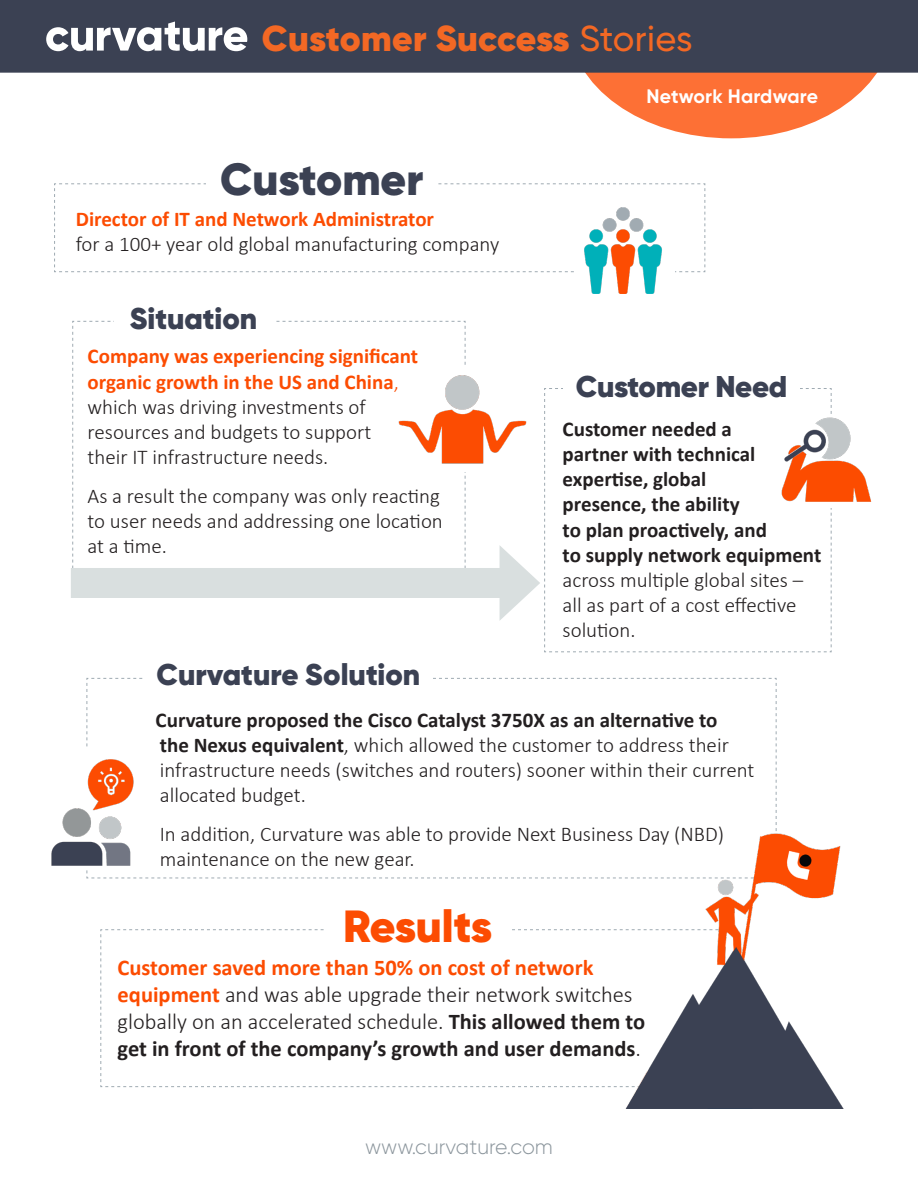
<style>
.page{position:relative;width:918px;height:1188px;background:#fff}
.page>*{position:absolute;margin:0;border:0;box-sizing:border-box;transform-origin:0 0}
.t1{font:900 45px "Gilroy";color:#3b4153}
.t2{font:900 45px "Gilroy";letter-spacing:-.01em;color:#fc4c02}
.Orange_page_titles{font:900 36px "Gilroy";letter-spacing:.005em;color:#f36824}
.t3{font:900 30px "Gilroy";color:#3b4153}
.t4{font:300 22.5px/27px "Calibri";color:#231f20}
.t5{font:300 21px/25.2px "Calibri";color:#231f20}
.t6{font:700 21px/25.2px "Calibri";color:#231f20}
.t7{font:300 21px "Gilroy";color:#8c969d}
.Orange_page_titles-2{font:700 19.5px "Gilroy";letter-spacing:.01em;color:#fff}
.s1{font-weight:500}
.s2{font-weight:700;color:#fc4c02}
.s3{color:#fc4c02}
.s4{font-weight:300}
.s5{font-weight:700}
</style>
<div class="page">
<svg style="left:585px;top:73px;width:292px;height:65px;fill:#fd7035"></svg>
<svg style="left:54px;top:183px;width:652px;height:89px"></svg>
<div style="left:206px;top:159px;width:231px;height:48px;background:#fff"></div>
<svg style="left:72px;top:321px;width:394px;height:247px"></svg>
<div style="left:114px;top:305px;width:159px;height:84px;background:#fff"></div>
<img style="left:393px;top:368px;width:107px;height:104px">
<svg style="left:86px;top:678px;width:691px;height:201px"></svg>
<div style="left:144px;top:628px;width:289px;height:74px;background:#fff"></div>
<div style="left:71px;top:568px;width:443px;height:30px;background:#d9dfdf"></div>
<svg style="left:100px;top:929px;width:493px;height:158px"></svg>
<div style="left:325px;top:906px;width:186px;height:47px;background:#fff"></div>
<img style="left:595px;top:832px;width:248px;height:276px">
<div style="left:0;top:0;width:918px;height:73px;background:#3b4153"></div>
<svg style="left:46px;top:22px;width:201px;height:29px"></svg>
<div style="left:576px;top:197px;width:99px;height:127px;background:#fff"></div>
<img style="left:584px;top:207px;width:78px;height:87px">
<svg style="left:500px;top:420px;width:40px;height:200px"></svg>
<svg style="left:544px;top:388px;width:288px;height:265px"></svg>
<div style="left:563px;top:373px;width:237px;height:41px;background:#fff"></div>
<div style="left:775px;top:415px;width:101px;height:92px;background:#fff"></div>
<img style="left:781px;top:417px;width:91px;height:85px">
<div style="left:36px;top:748px;width:124px;height:121px;background:#fff"></div>
<img style="left:51px;top:759px;width:83px;height:107px">
<p class="Orange_page_titles" style="left:262px;top:16px;width:432px">Customer Success <span class="s1">Stories</span></p>
<p class="t1" style="left:220px;top:150px;width:205px">Customer</p>
<p class="t5" style="left:76px;top:206px;width:425px"><span class="s2">Director of IT and Network Administrator<br></span>for a 100+ year old global manufacturing company</p>
<p class="t3" style="left:130px;top:299px;width:129px">Situation</p>
<p class="t5" style="left:88px;top:344px;width:332px"><span class="s2">Company was experiencing significant organic growth in the US and China</span><span class="s3">, </span>which was driving investments of resources and budgets to support<br>their IT infrastructure needs.</p>
<p class="t5" style="left:88px;top:483px;width:357px">As a result the company was only reacting to user needs and addressing one location at a time.</p>
<p class="Orange_page_titles-2" style="left:646px;top:84px;width:173px">Network Hardware</p>
<p class="t3" style="left:576px;top:367px;width:213px">Customer Need</p>
<p class="t6" style="left:563px;top:416px;width:260px">Customer needed a<br>partner with technical expertise, global<br>presence, the ability<br>to plan proactively, and<br>to supply network equipment <span class="s4">across multiple global sites – all as part of a cost effective solution.</span></p>
<p class="t3" style="left:157px;top:655px;width:265px">Curvature Solution</p>
<p class="t5" style="left:156px;top:707px;width:600px"><span class="s5">Curvature proposed the Cisco Catalyst 3750X as an alternative to<br>the Nexus equivalent</span>, which allowed the customer to address their infrastructure needs (switches and routers) sooner within their current allocated budget.</p>
<p class="t5" style="left:160px;top:821px;width:566px">In addition, Curvature was able to provide Next Business Day (NBD) maintenance on the new gear.</p>
<p class="t2" style="left:343px;top:897px;width:151px">Results</p>
<p class="t4" style="left:118px;top:954px;width:529px"><span class="s2">Customer saved more than 50% on cost of network equipment</span> and was able upgrade their network switches globally on an accelerated schedule. <span class="s5">This allowed them to get in front of the company’s growth and user demands</span>.</p>
<p class="t7" style="left:365px;top:1134px;width:189px">www.curvature.com</p>
</div>
